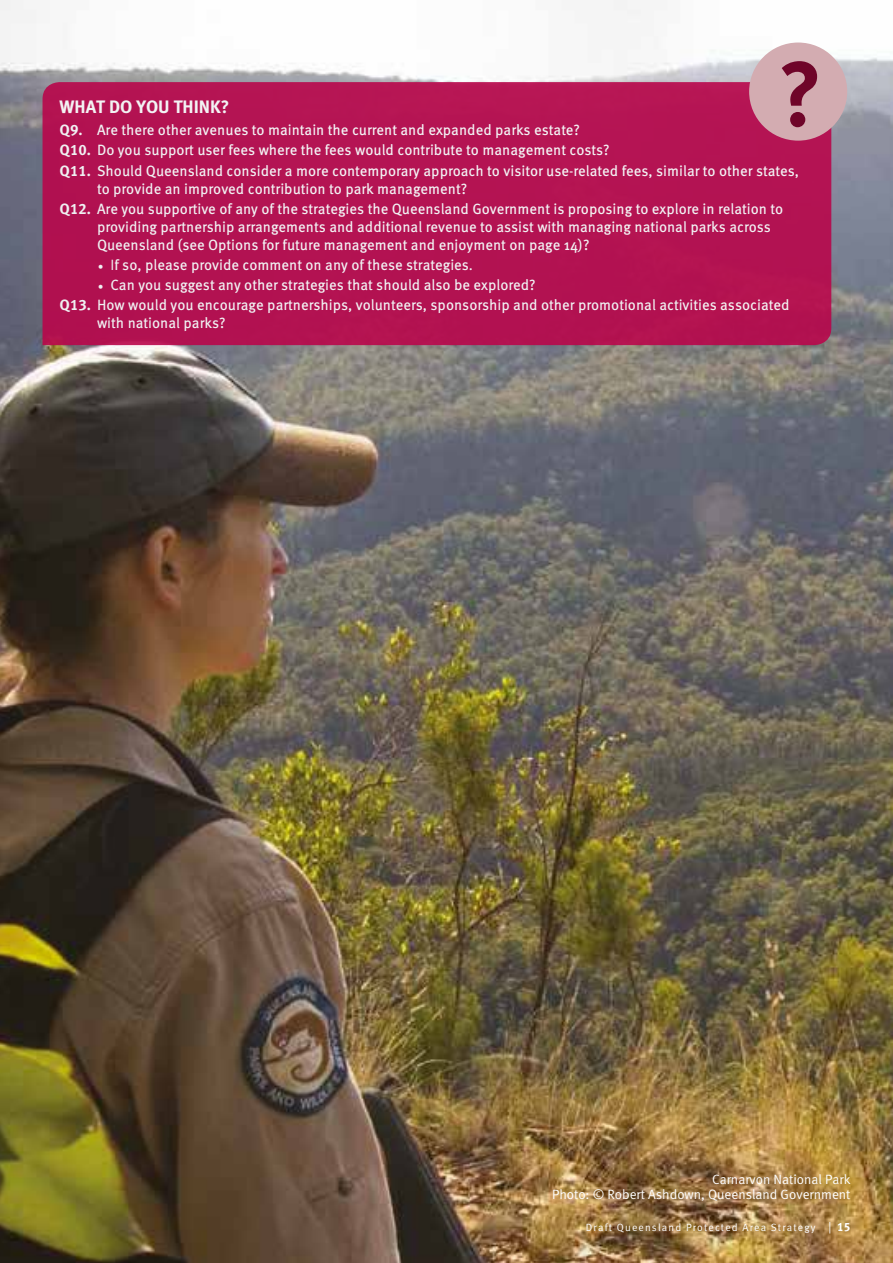
<style>
.page{position:relative;width:893px;height:1263px;background:#fff}
.page>*{position:absolute;margin:0;border:0;box-sizing:border-box;transform-origin:0 0}
.t1{font:700 18px "Meta";color:#fff}
.t2{font:700 15px/20.1px "Meta Normal";color:#fff}
.t3{font:13.5px/15px "Meta Normal";color:#fff;text-align:right}
.t4{font:10.5px "Meta Normal";letter-spacing:.11em;color:#fff}
.s1{font-family:"Meta Bold LF Caps";font-weight:400}
.s2{font-family:"Minion Pro";font-weight:400}
.s3{font-size:12px}
.s4{font-family:"Meta Bold LF";font-size:12px}
</style>
<div class="page">
<img style="left:0;top:0;width:893px;height:1263px">
<div style="left:43px;top:82px;width:788px;height:263px;background:#b31352"></div>
<div style="left:749px;top:43px;width:98px;height:98px;background:#d3acb1;border-radius:50%"></div>
<svg style="left:782px;top:61px;width:35px;height:66px"></svg>
<p class="t1" style="left:60px;top:96px;width:171px">WHAT DO YOU THINK?</p>
<p class="t2" style="left:60px;top:120px;width:741px"><span class="s1">Q9.</span> Are there other avenues to maintain the current and expanded parks estate?<br><span class="s1">Q10.</span> Do you support user fees where the fees would contribute to management costs?<br><span class="s1">Q11.</span> Should Queensland consider a more contemporary approach to visitor use-related fees, similar to other states,</p>
<p class="t2" style="left:60px;top:178px;width:725px;text-indent:37px">to provide an improved contribution to park management?<br><span class="s1">Q12.</span> Are you supportive of any of the strategies the Queensland Government is proposing to explore in relation to</p>
<p class="t2" style="left:97px;top:217px;width:675px;line-height:18px">providing partnership arrangements and additional revenue to assist with managing national parks across<br>Queensland (see Options for future management and enjoyment on page 14)?</p>
<p class="t2" style="left:98px;top:254px;width:377px"><span class="s2">•</span> If so, please provide comment on any of these strategies.</p>
<p class="t2" style="left:60px;top:275px;width:731px;text-indent:38px"><span class="s2">•</span> Can you suggest any other strategies that should also be explored?<br><span class="s1">Q13.</span> How would you encourage partnerships, volunteers, sponsorship and other promotional activities associated</p>
<p class="t2" style="left:97px;top:313px;width:130px">with national parks?</p>
<p class="t3" style="left:552px;top:1172px;width:300px">Carnarvon National Park<br>Photo: © Robert Ashdown, Queensland Government</p>
<p class="t4" style="left:586px;top:1221px;width:266px">Draft Queensland Protected Area Strategy <span class="s3">|</span> <span class="s4">15</span></p>
</div>
